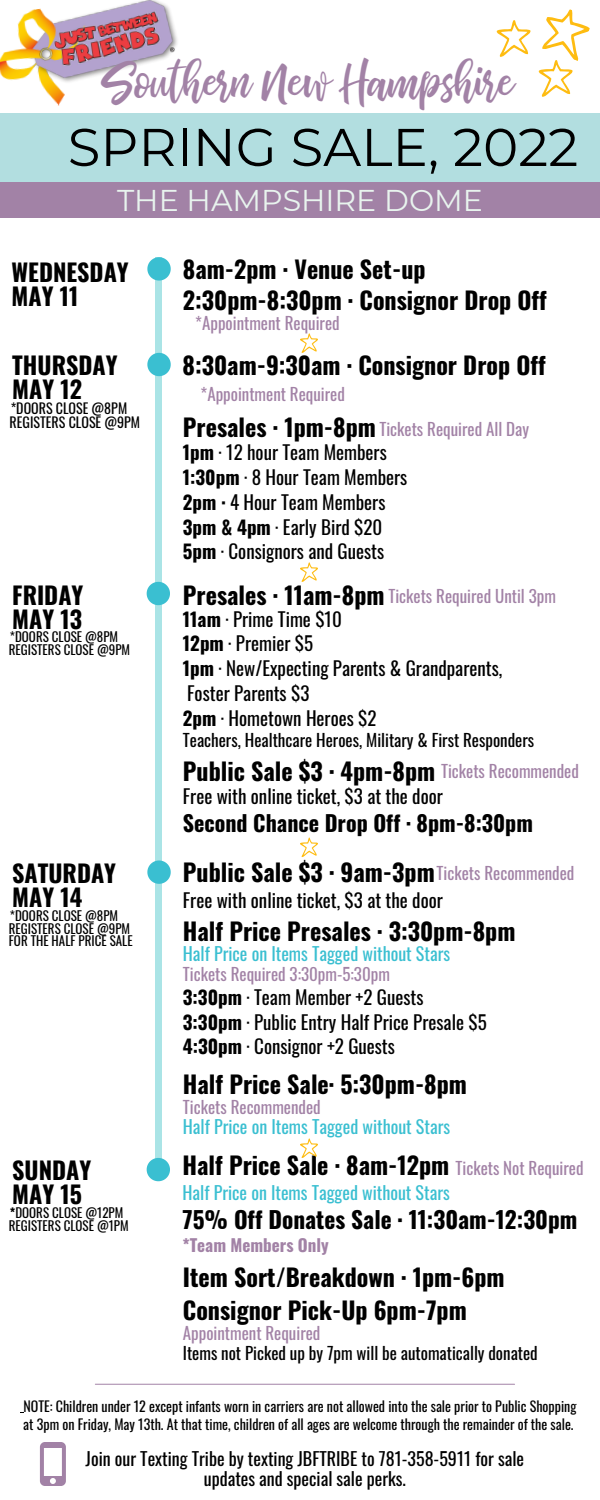
<style>
.page{position:relative;width:600px;height:1500px;background:#fff}
.page>*{position:absolute;margin:0;border:0;box-sizing:border-box;transform-origin:0 0}
.t1{font:53px "Montserrat";color:#000}
.t2{font:43.5px "bhatoshine";color:#a282a6}
.t3{font:30px "Montserrat";color:#e8f4ee}
.t4{font:700 24px "Oswald";color:#000}
.t5{font:700 23.3px "Oswald";color:#000}
.t6{font:700 22px "Oswald";color:#000}
.t7{font:19px/24.8px "Oswald";color:#000}
.t8{font:18px "Oswald";color:#3abfd1}
.t9{font:18px/19.5px "Oswald";color:#000;text-align:center}
.t10{font:17px "Oswald";color:#a282a6}
.t11{font:17px "Oswald";color:#000}
.t12{font:700 17px "Oswald";color:#a282a6}
.t13{font:14px/18px "Oswald";color:#000}
.t14{font:13px "Oswald";color:#000}
.s1{font-weight:700}
</style>
<div class="page">
<div style="left:155px;top:257px;width:7px;height:1043px;background:#aae4e6"></div>
<svg style="left:147px;top:257px;width:24px;height:24px"></svg>
<svg style="left:147px;top:582px;width:23px;height:23px"></svg>
<svg style="left:40px;top:1442px;width:26px;height:44px"></svg>
<img style="left:0;top:0;width:177px;height:106px">
<svg style="left:147px;top:353px;width:24px;height:23px"></svg>
<div style="left:136px;top:1168px;width:41px;height:142px;background:#fff"></div>
<svg style="left:147px;top:1158px;width:23px;height:23px"></svg>
<svg style="left:147px;top:860px;width:24px;height:24px"></svg>
<div style="left:0;top:113px;width:600px;height:69px;background:#b2dee0"></div>
<div style="left:0;top:182px;width:600px;height:36px;background:#a282a6"></div>
<hr style="left:95px;top:1384px;width:420px;height:1px;background:#a282a6">
<svg style="left:497px;top:20px;width:33px;height:37px"></svg>
<svg style="left:538px;top:9px;width:52px;height:88px"></svg>
<svg style="left:300px;top:333px;width:18px;height:20px"></svg>
<svg style="left:300px;top:562px;width:18px;height:20px"></svg>
<svg style="left:300px;top:838px;width:18px;height:19px"></svg>
<svg style="left:300px;top:1138px;width:18px;height:20px"></svg>
<p class="t2" style="left:103px;top:49px;width:412px">Southern New Hampshire</p>
<p class="t1" style="left:68px;top:115px;width:512px">SPRING SALE, 2022</p>
<p class="t3" style="left:117px;top:182px;width:367px">THE HAMPSHIRE DOME</p>
<p class="t4" style="left:183px;top:250px;width:244px">8am-2pm · Venue Set-up</p>
<p class="t4" style="left:183px;top:282px;width:366px">2:30pm-8:30pm · Consignor Drop Off</p>
<p class="t4" style="left:12px;top:253px;width:119px">WEDNESDAY</p>
<p class="t4" style="left:12px;top:277px;width:68px">MAY 11</p>
<p class="t10" style="left:195px;top:310px;width:146px">*Appointment Required</p>
<p class="t4" style="left:183px;top:346px;width:365px">8:30am-9:30am · Consignor Drop Off</p>
<p class="t4" style="left:12px;top:346px;width:107px">THURSDAY</p>
<p class="t4" style="left:12px;top:370px;width:71px">MAY 12</p>
<p class="t13" style="left:11px;top:399px;width:118px">*DOORS CLOSE @8PM</p>
<p class="t13" style="left:10px;top:413px;width:132px">REGISTERS CLOSE @9PM</p>
<p class="t4" style="left:183px;top:408px;width:195px">Presales · 1pm-8pm</p>
<p class="t7" style="left:183px;top:439px;width:205px"><span class="s1">1pm</span> · 12 hour Team Members</p>
<p class="t7" style="left:183px;top:464px;width:226px"><span class="s1">1:30pm</span> · 8 Hour Team Members</p>
<p class="t7" style="left:183px;top:489px;width:204px"><span class="s1">2pm ·</span> 4 Hour Team Members</p>
<p class="t7" style="left:183px;top:514px;width:201px"><span class="s1">3pm &amp; 4pm</span> · Early Bird $20</p>
<p class="t7" style="left:183px;top:538px;width:203px"><span class="s1">5pm</span> · Consignors and Guests</p>
<p class="t4" style="left:12px;top:576px;width:73px">FRIDAY</p>
<p class="t4" style="left:12px;top:600px;width:71px">MAY 13</p>
<p class="t14" style="left:10px;top:627px;width:110px">*DOORS CLOSE @8PM</p>
<p class="t14" style="left:9px;top:639px;width:123px">REGISTERS CLOSE @9PM</p>
<p class="t10" style="left:201px;top:380px;width:146px">*Appointment Required</p>
<p class="t10" style="left:379px;top:416px;width:151px">Tickets Required All Day</p>
<p class="t4" style="left:183px;top:576px;width:203px">Presales · 11am-8pm</p>
<p class="t10" style="left:388px;top:582px;width:169px">Tickets Required Until 3pm</p>
<p class="t7" style="left:183px;top:606px;width:161px"><span class="s1">11am</span> · Prime Time $10</p>
<p class="t7" style="left:183px;top:630px;width:132px"><span class="s1">12pm</span> · Premier $5</p>
<p class="t7" style="left:183px;top:655px;width:321px"><span class="s1">1pm</span> · New/Expecting Parents &amp; Grandparents,<br>Foster Parents $3</p>
<p class="t7" style="left:183px;top:705px;width:195px"><span class="s1">2pm</span> · Hometown Heroes $2</p>
<p class="t11" style="left:183px;top:727px;width:353px">Teachers, Healthcare Heroes, Military &amp; First Responders</p>
<p class="t4" style="left:183px;top:752px;width:254px">Public Sale $3 · 4pm-8pm</p>
<p class="t7" style="left:183px;top:783px;width:262px">Free with online ticket, $3 at the door</p>
<p class="t10" style="left:441px;top:758px;width:139px">Tickets Recommended</p>
<p class="t4" style="left:12px;top:855px;width:105px">SATURDAY</p>
<p class="t4" style="left:12px;top:879px;width:72px">MAY 14</p>
<p class="t14" style="left:10px;top:905px;width:110px">*DOORS CLOSE @8PM</p>
<p class="t14" style="left:9px;top:918px;width:123px">REGISTERS CLOSE @9PM</p>
<p class="t14" style="left:9px;top:931px;width:125px">FOR THE HALF PRICE SALE</p>
<p class="t4" style="left:12px;top:1152px;width:81px">SUNDAY</p>
<p class="t4" style="left:12px;top:1176px;width:71px">MAY 15</p>
<p class="t14" style="left:10px;top:1202px;width:115px"><span class="s1">*</span>DOORS CLOSE @12PM</p>
<p class="t14" style="left:9px;top:1215px;width:121px">REGISTERS CLOSE @1PM</p>
<p class="t6" style="left:183px;top:806px;width:352px">Second Chance Drop Off · 8pm-8:30pm</p>
<p class="t4" style="left:183px;top:853px;width:253px">Public Sale $3 · 9am-3pm</p>
<p class="t7" style="left:183px;top:887px;width:262px">Free with online ticket, $3 at the door</p>
<p class="t10" style="left:437px;top:859px;width:139px">Tickets Recommended</p>
<p class="t4" style="left:183px;top:913px;width:334px">Half Price Presales · 3:30pm-8pm</p>
<p class="t8" style="left:183px;top:940px;width:269px">Half Price on Items Tagged without Stars</p>
<p class="t10" style="left:183px;top:961px;width:209px">Tickets Required 3:30pm-5:30pm</p>
<p class="t7" style="left:183px;top:984px;width:242px"><span class="s1">3:30pm</span> · Team Member +2 Guests</p>
<p class="t7" style="left:183px;top:1009px;width:305px"><span class="s1">3:30pm</span> · Public Entry Half Price Presale $5</p>
<p class="t7" style="left:183px;top:1033px;width:214px"><span class="s1">4:30pm</span> · Consignor +2 Guests</p>
<p class="t4" style="left:183px;top:1066px;width:286px">Half Price Sale· 5:30pm-8pm</p>
<p class="t8" style="left:183px;top:1112px;width:269px">Half Price on Items Tagged without Stars</p>
<p class="t10" style="left:183px;top:1094px;width:139px">Tickets Recommended</p>
<p class="t4" style="left:183px;top:1146px;width:268px">Half Price Sale · 8am-12pm</p>
<p class="t8" style="left:183px;top:1178px;width:269px">Half Price on Items Tagged without Stars</p>
<p class="t5" style="left:183px;top:1201px;width:396px">75% Off Donates Sale · 11:30am-12:30pm</p>
<p class="t12" style="left:183px;top:1232px;width:148px">*Team Members Only</p>
<p class="t10" style="left:455px;top:1155px;width:130px">Tickets Not Required</p>
<p class="t4" style="left:183px;top:1259px;width:323px">Item Sort/Breakdown · 1pm-6pm</p>
<p class="t10" style="left:183px;top:1320px;width:139px">Appointment Required</p>
<p class="t4" style="left:183px;top:1291px;width:285px">Consignor Pick-Up 6pm-7pm</p>
<p class="t11" style="left:183px;top:1339px;width:356px">Items not Picked up by 7pm will be automatically donated</p>
<p class="t13" style="left:23px;top:1396px;width:555px">NOTE: Children under 12 except infants worn in carriers are not allowed into the sale prior to Public Shopping at 3pm on Friday, May 13th. At that time, children of all ages are welcome through the remainder of the sale.</p>
<p class="t9" style="left:86px;top:1448px;width:440px">Join our Texting Tribe by texting JBFTRIBE to 781-358-5911 for sale updates and special sale perks.</p>
</div>
